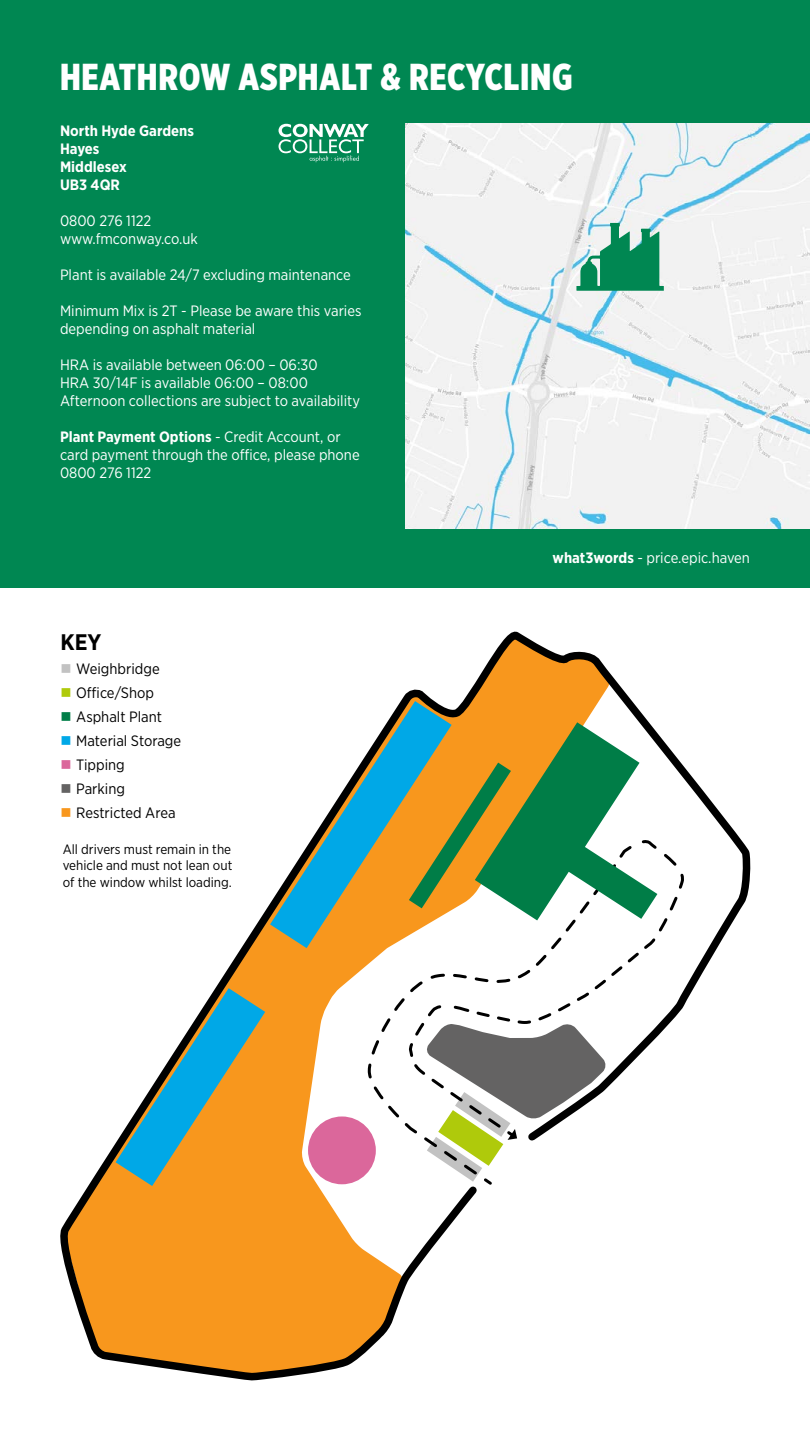
<style>
.page{position:relative;width:810px;height:1440px;background:#fff}
.page>*{position:absolute;margin:0;border:0;box-sizing:border-box;transform-origin:0 0}
.t1{font:900 37.5px "Gotham X Narrow";letter-spacing:.02em;color:#fff}
.t2{font:700 22.5px "Gotham Narrow";color:#000}
.t3{font:15px/18px "Gotham Narrow";color:#fff}
.t4{font:15px "Gotham Narrow";color:#000}
.t5{font:700 15px/18px "Gotham Narrow";color:#fff}
.t6{font:13.5px/16.2px "Gotham Narrow";color:#000;text-align:justify}
.s1{font-weight:700}
.s2{color:#c2c2c2}
.s3{color:#afca0b}
.s4{color:#007e48}
.s5{color:#00a8e7}
.s6{color:#db679b}
.s7{color:#646363}
.s8{color:#f8971d}
</style>
<div class="page">
<div style="left:0;top:0;width:810px;height:588px;background:#008752"></div>
<img style="left:406px;top:124px;width:404px;height:405px">
<svg style="left:576px;top:223px;width:88px;height:68px"></svg>
<svg style="left:60px;top:631px;width:691px;height:750px"></svg>
<svg style="left:116px;top:701px;width:567px;height:485px"></svg>
<svg style="left:279px;top:124px;width:90px;height:38px"></svg>
<h1 class="t1" style="left:60px;top:53px;width:514px">HEATHROW ASPHALT &amp; RECYCLING</h1>
<p class="t5" style="left:60px;top:121px;width:135px">North Hyde Gardens<br>Hayes<br>Middlesex<br>UB3 4QR</p>
<p class="t3" style="left:60px;top:211px;width:139px">0800 276 1122 www.fmconway.co.uk</p>
<p class="t3" style="left:60px;top:265px;width:292px">Plant is available 24/7 excluding maintenance</p>
<p class="t3" style="left:60px;top:301px;width:303px">Minimum Mix is 2T - Please be aware this varies depending on asphalt material</p>
<p class="t3" style="left:60px;top:355px;width:302px">HRA is available between 06:00 – 06:30<br>HRA 30/14F is available 06:00 – 08:00<br>Afternoon collections are subject to availability</p>
<p class="t3" style="left:60px;top:427px;width:301px"><span class="s1">Plant Payment Options</span> - Credit Account, or card payment through the office, please phone<br>0800 276 1122</p>
<h2 class="t2" style="left:61px;top:627px;width:42px">KEY</h2>
<p class="t4" style="left:61px;top:659px;width:101px"><span class="s2">■</span> Weighbridge</p>
<p class="t4" style="left:61px;top:683px;width:95px"><span class="s3">■</span> Office/Shop</p>
<p class="t4" style="left:61px;top:707px;width:103px"><span class="s4">■</span> Asphalt Plant</p>
<p class="t4" style="left:61px;top:731px;width:122px"><span class="s5">■</span> Material Storage</p>
<p class="t4" style="left:61px;top:755px;width:66px"><span class="s6">■</span> Tipping</p>
<p class="t4" style="left:61px;top:779px;width:66px"><span class="s7">■</span> Parking</p>
<p class="t4" style="left:61px;top:803px;width:117px"><span class="s8">■</span> Restricted Area</p>
<p class="t6" style="left:63px;top:841px;width:171px">All drivers must remain in the vehicle and must not lean out of the window whilst loading.</p>
<p class="t3" style="left:553px;top:549px;width:199px"><span class="s1">what3words</span> - price.epic.haven</p>
</div>
